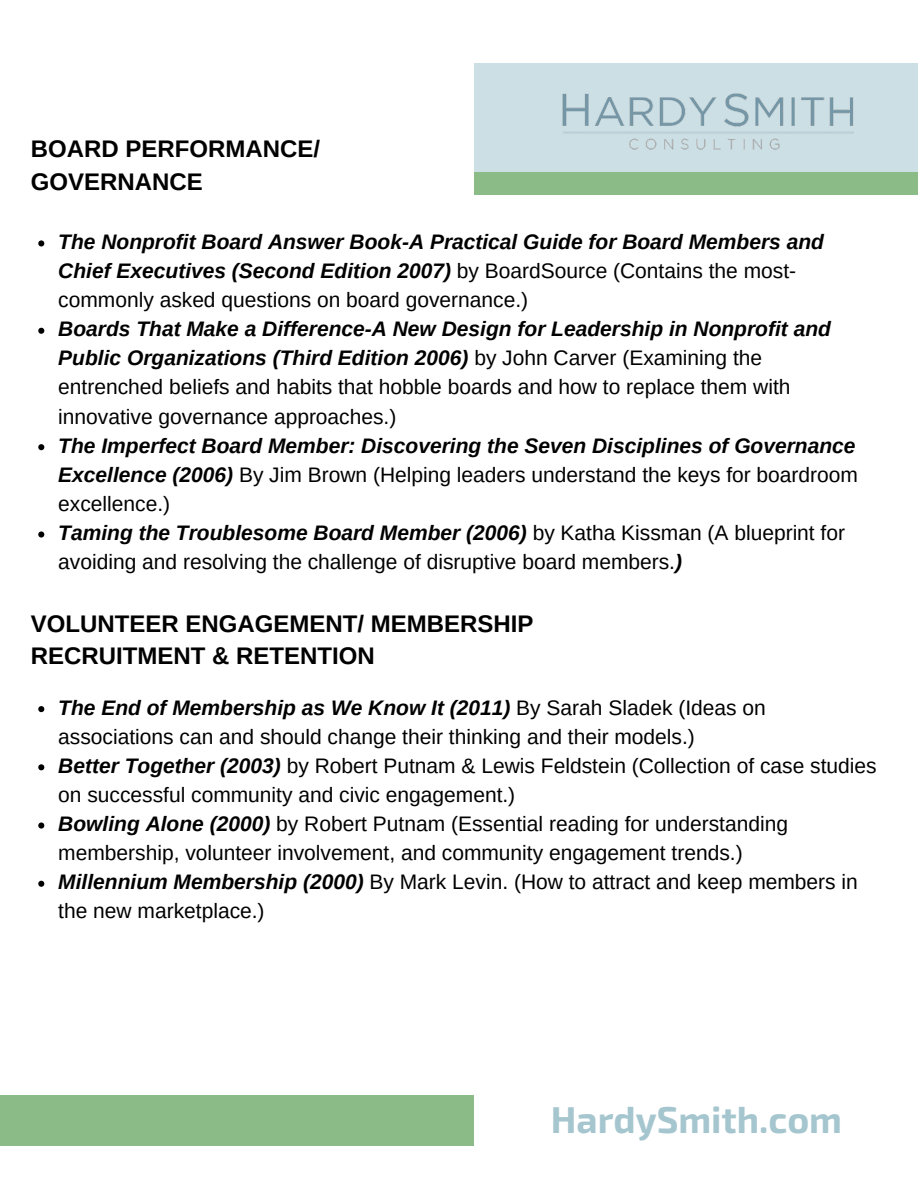
<style>
.page{position:relative;width:918px;height:1188px;background:#fff}
.page>*{position:absolute;margin:0;border:0;box-sizing:border-box;transform-origin:0 0}
.t1{font:700 37.35px "Exo 2";color:#a5c6cf}
.t2{font:700 24px/32.7px "Arimo";color:#000}
.t3{font:21px/29.1px "Arimo";color:#000}
.t4{font:italic 700 21px/29.1px "Arimo";color:#000}
.s1{font-weight:400;font-style:normal}
.s2{font-weight:700;font-style:italic}
</style>
<div class="page">
<div style="left:475px;top:64px;width:443px;height:119px;background:#ccdfe4"></div>
<div style="left:475px;top:172px;width:443px;height:23px;background:#8bbc87"></div>
<div style="left:0;top:1095px;width:474px;height:51px;background:#8bbc87"></div>
<img style="left:526px;top:63px;width:369px;height:87px">
<svg style="left:38px;top:240px;width:6px;height:6px"></svg>
<svg style="left:38px;top:328px;width:6px;height:6px"></svg>
<svg style="left:38px;top:444px;width:6px;height:6px"></svg>
<svg style="left:38px;top:531px;width:6px;height:7px"></svg>
<svg style="left:38px;top:706px;width:6px;height:6px"></svg>
<svg style="left:38px;top:764px;width:6px;height:6px"></svg>
<svg style="left:38px;top:823px;width:6px;height:6px"></svg>
<svg style="left:38px;top:881px;width:6px;height:6px"></svg>
<p class="t2" style="left:31px;top:133px;width:291px">BOARD PERFORMANCE/<br>GOVERNANCE</p>
<p class="t4" style="left:58px;top:227px;width:767px">The Nonprofit Board Answer Book-A Practical Guide for Board Members and<br>Chief Executives (Second Edition 2007) <span class="s1">by BoardSource (Contains the most&shy;commonly asked questions on board governance.)</span></p>
<p class="t3" style="left:58px;top:314px;width:774px"><span class="s2">Boards That Make a Difference-A New Design for Leadership in Nonprofit and Public Organizations (Third Edition 2006)</span> by John Carver (Examining the entrenched beliefs and habits that hobble boards and how to replace them with innovative governance approaches.)</p>
<p class="t3" style="left:58px;top:431px;width:801px"><span class="s2">The Imperfect Board Member: Discovering the Seven Disciplines of Governance Excellence (2006)</span> By Jim Brown (Helping leaders understand the keys for boardroom excellence.)<br><span class="s2">Taming the Troublesome Board Member (2006)</span> by Katha Kissman (A blueprint for avoiding and resolving the challenge of disruptive board members.<span class="s2">)</span></p>
<p class="t2" style="left:31px;top:607px;width:504px">VOLUNTEER ENGAGEMENT/ MEMBERSHIP<br>RECRUITMENT &amp; RETENTION</p>
<p class="t3" style="left:58px;top:693px;width:820px"><span class="s2">The End of Membership as We Know It (2011)</span> By Sarah Sladek (Ideas on associations can and should change their thinking and their models.)<br><span class="s2">Better Together (2003)</span> by Robert Putnam &amp; Lewis Feldstein (Collection of case studies on successful community and civic engagement.)<br><span class="s2">Bowling Alone (2000)</span> by Robert Putnam (Essential reading for understanding membership, volunteer involvement, and community engagement trends.)<br><span class="s2">Millennium Membership (2000)</span> By Mark Levin. (How to attract and keep members in the new marketplace.)</p>
<h1 class="t1" style="left:551px;top:1096px;width:293px">HardySmith.com</h1>
</div>
